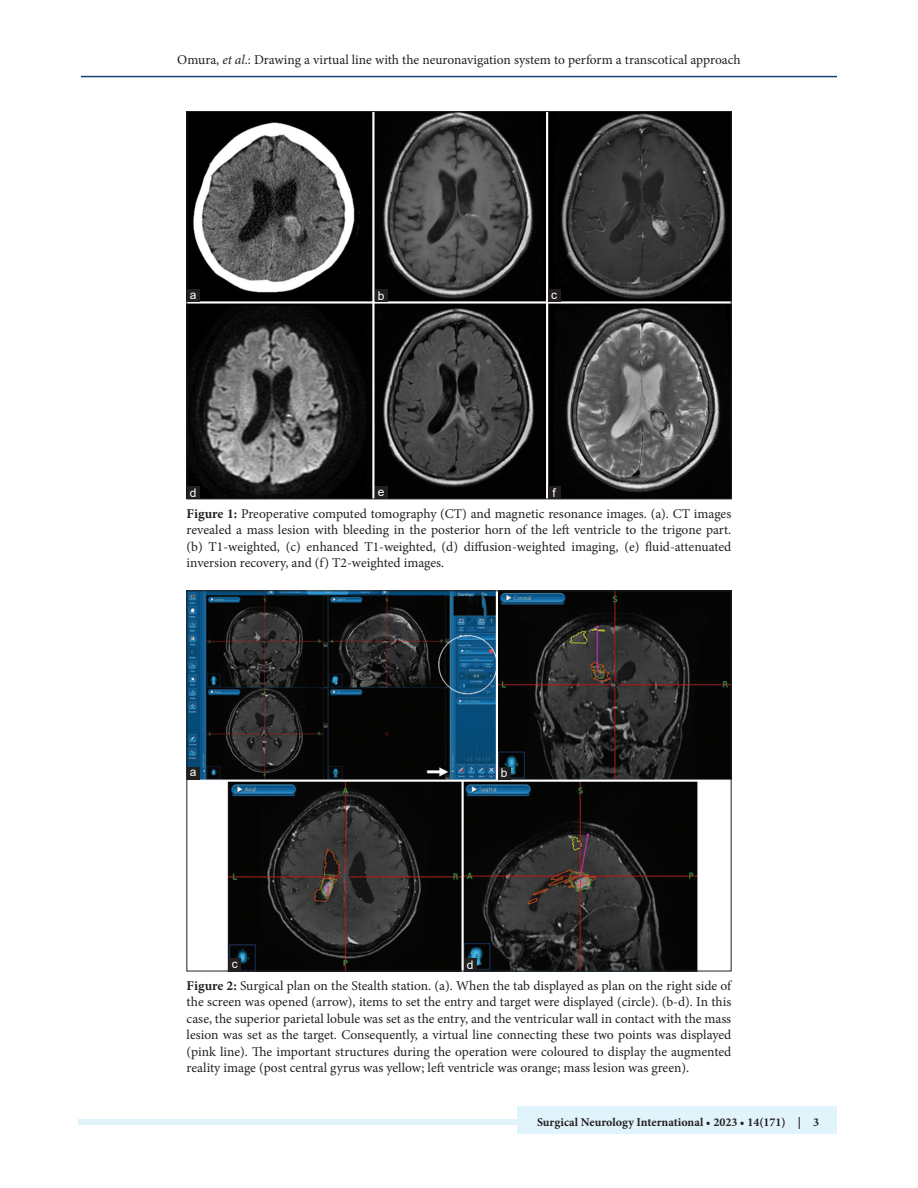
<style>
.page{position:relative;width:918px;height:1188px;background:#fff}
.page>*{position:absolute;margin:0;border:0;box-sizing:border-box;transform-origin:0 0}
.FGC{font:13.5px/16.5px "Minion Pro";color:#231f20;text-align:justify}
.JF{font:700 12px "Minion Pro";color:#231f20}
.LABEL{font:12px "Arial";color:#fff}
.s1{font-style:italic}
.s2{font-weight:700}
</style>
<div class="page">
<hr style="left:81px;top:76px;width:756px;height:1px;background:#164077">
<div style="left:78px;top:1119px;width:756px;height:6px;background:#e1f4fc"></div>
<div style="left:518px;top:1106px;width:319px;height:28px;background:#e1f4fc"></div>
<img style="left:189px;top:593px;width:540px;height:376px">
<div style="left:464px;top:958px;width:12px;height:13px;background:#231f20"></div>
<div style="left:229px;top:958px;width:12px;height:13px;background:#231f20"></div>
<div style="left:498px;top:767px;width:13px;height:13px;background:#231f20"></div>
<div style="left:187px;top:767px;width:12px;height:12px;background:#231f20"></div>
<img style="left:189px;top:113px;width:540px;height:384px">
<div style="left:187px;top:486px;width:12px;height:13px;background:#231f20"></div>
<div style="left:548px;top:289px;width:13px;height:13px;background:#231f20"></div>
<div style="left:375px;top:289px;width:13px;height:13px;background:#231f20"></div>
<div style="left:548px;top:486px;width:13px;height:13px;background:#231f20"></div>
<div style="left:187px;top:289px;width:12px;height:13px;background:#231f20"></div>
<div style="left:375px;top:486px;width:13px;height:13px;background:#231f20"></div>
<p class="FGC" style="left:177px;top:51px;width:565px">Omura, <span class="s1">et al</span>.: Drawing a virtual line with the neuronavigation system to perform a transcotical approach</p>
<p class="LABEL" style="left:190px;top:286px;width:8px">a</p>
<p class="LABEL" style="left:190px;top:485px;width:8px">d</p>
<p class="LABEL" style="left:378px;top:287px;width:8px">b</p>
<p class="LABEL" style="left:551px;top:286px;width:7px">c</p>
<p class="LABEL" style="left:378px;top:484px;width:8px">e</p>
<p class="LABEL" style="left:553px;top:485px;width:5px">f</p>
<p class="FGC" style="left:187px;top:505px;width:546px"><span class="s2">Figure 1:</span> Preoperative computed tomography (CT) and magnetic resonance images. (a). CT images revealed a mass lesion with bleeding in the posterior horn of the left ventricle to the trigone part. (b) T1-weighted, (c) enhanced T1-weighted, (d) diffusion-weighted imaging, (e) fluid-attenuated inversion recovery, and (f) T2-weighted images.</p>
<p class="LABEL" style="left:190px;top:764px;width:8px">a</p>
<p class="LABEL" style="left:501px;top:765px;width:8px">b</p>
<p class="LABEL" style="left:232px;top:956px;width:7px">c</p>
<p class="LABEL" style="left:467px;top:957px;width:8px">d</p>
<p class="FGC" style="left:187px;top:977px;width:546px"><span class="s2">Figure 2:</span> Surgical plan on the Stealth station. (a). When the tab displayed as plan on the right side of the screen was opened (arrow), items to set the entry and target were displayed (circle). (b-d). In this case, the superior parietal lobule was set as the entry, and the ventricular wall in contact with the mass lesion was set as the target. Consequently, a virtual line connecting these two points was displayed (pink line). The important structures during the operation were coloured to display the augmented reality image (post central gyrus was yellow; left ventricle was orange; mass lesion was green).</p>
<p class="JF" style="left:537px;top:1113px;width:284px">Surgical Neurology International • 2023 • 14(171) | 3</p>
</div>
